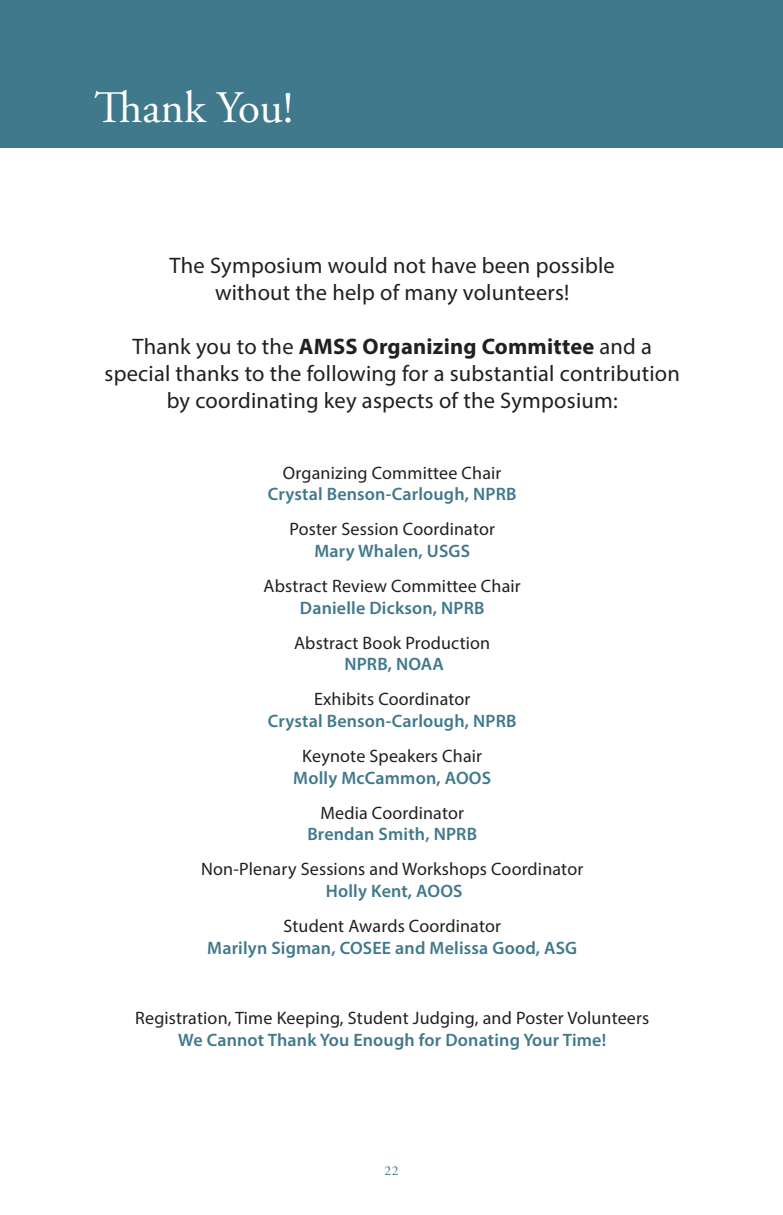
<style>
.page{position:relative;width:783px;height:1215px;background:#fff}
.page>*{position:absolute;margin:0;border:0;box-sizing:border-box;transform-origin:0 0}
.t1{font:45px "Adobe Garamond Pro";color:#fff}
.t2{font:22.5px/27px "Myriad Pro";letter-spacing:.01em;color:#231f20;text-align:center}
.t3{font:18px "Myriad Pro";letter-spacing:.01em;color:#231f20}
.t4{font:600 18px "Myriad Pro";letter-spacing:.01em;color:#40798b}
.t5{font:13.5px "Adobe Garamond Pro";color:#40798b}
.s1{font-weight:700}
</style>
<div class="page">
<div style="left:0;top:0;width:783px;height:148px;background:#40798b"></div>
<h1 class="t1" style="left:94px;top:80px;width:200px">Thank You!</h1>
<p class="t2" style="left:170px;top:252px;width:447px">The Symposium would not have been possible without the help of many volunteers!</p>
<p class="t2" style="left:105px;top:333px;width:577px">Thank you to the <span class="s1">AMSS Organizing Committee</span> and a special thanks to the following for a substantial contribution by coordinating key aspects of the Symposium:</p>
<p class="t3" style="left:283px;top:461px;width:220px">Organizing Committee Chair</p>
<p class="t4" style="left:268px;top:483px;width:250px">Crystal Benson-Carlough, NPRB</p>
<p class="t3" style="left:289px;top:518px;width:207px">Poster Session Coordinator</p>
<p class="t4" style="left:314px;top:539px;width:157px">Mary Whalen, USGS</p>
<p class="t3" style="left:264px;top:575px;width:259px">Abstract Review Committee Chair</p>
<p class="t4" style="left:300px;top:596px;width:186px">Danielle Dickson, NPRB</p>
<p class="t3" style="left:294px;top:632px;width:198px">Abstract Book Production</p>
<p class="t4" style="left:344px;top:653px;width:101px">NPRB, NOAA</p>
<p class="t3" style="left:314px;top:688px;width:158px">Exhibits Coordinator</p>
<p class="t4" style="left:268px;top:709px;width:250px">Crystal Benson-Carlough, NPRB</p>
<p class="t3" style="left:302px;top:745px;width:181px">Keynote Speakers Chair</p>
<p class="t4" style="left:293px;top:766px;width:199px">Molly McCammon, AOOS</p>
<p class="t3" style="left:320px;top:802px;width:145px">Media Coordinator</p>
<p class="t4" style="left:307px;top:823px;width:171px">Brendan Smith, NPRB</p>
<p class="t3" style="left:201px;top:858px;width:384px">Non-Plenary Sessions and Workshops Coordinator</p>
<p class="t4" style="left:326px;top:880px;width:138px">Holly Kent, AOOS</p>
<p class="t3" style="left:283px;top:915px;width:219px">Student Awards Coordinator</p>
<p class="t4" style="left:207px;top:936px;width:372px">Marilyn Sigman, COSEE and Melissa Good, ASG</p>
<p class="t3" style="left:135px;top:1007px;width:516px">Registration, Time Keeping, Student Judging, and Poster Volunteers</p>
<p class="t4" style="left:178px;top:1028px;width:429px">We Cannot Thank You Enough for Donating Your Time!</p>
<p class="t5" style="left:385px;top:1163px;width:15px">22</p>
</div>
